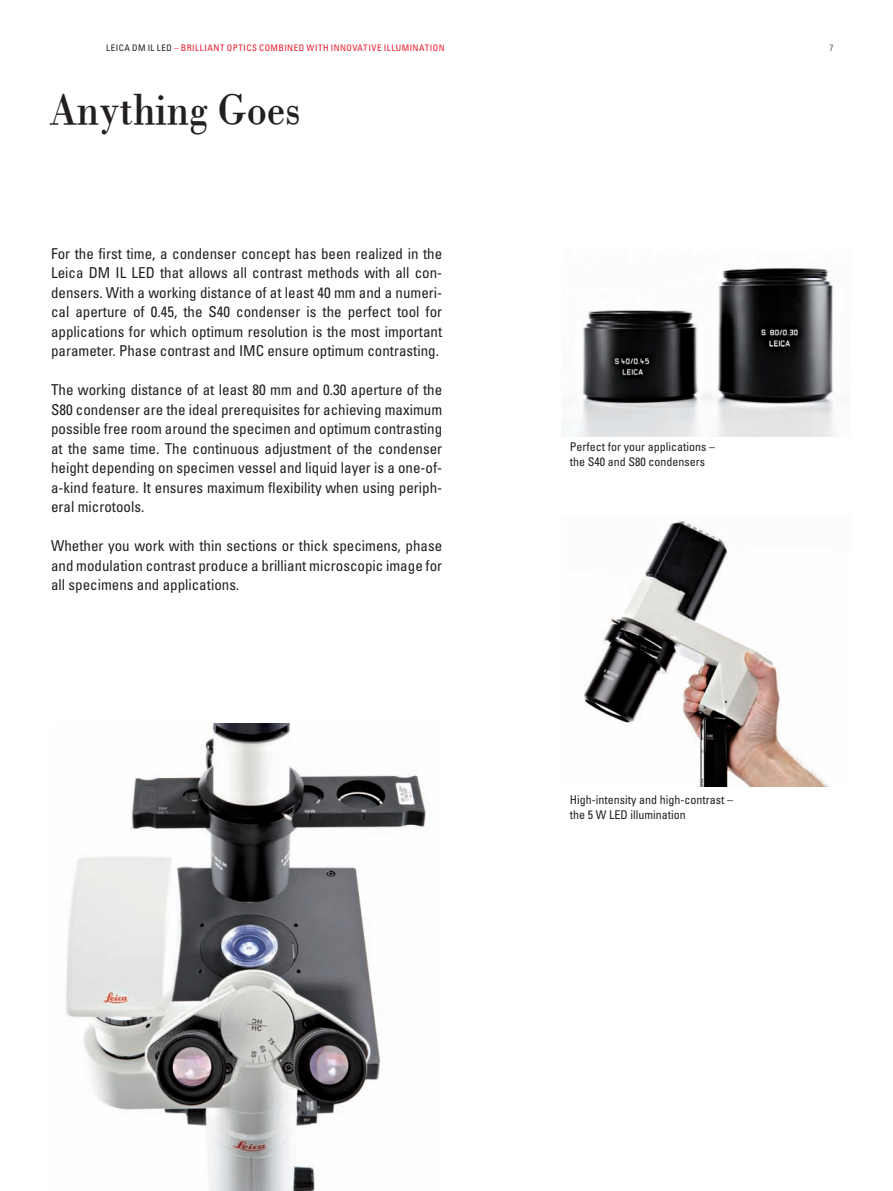
<style>
.page{position:relative;width:893px;height:1191px;background:#fff}
.page>*{position:absolute;margin:0;border:0;box-sizing:border-box;transform-origin:0 0}
.t1{font:45px "Leicana";color:#231f20}
.t2{font:condensed 15px/19.5px "Univers LT Std";color:#231f20;text-align:justify}
.t3{font:condensed 12px/15px "Univers LT Std";color:#231f20}
.t4{font:condensed 9px "Univers LT Std";letter-spacing:.055em;color:#ee1b2d}
.t5{font:300 condensed 9px "Univers LT Std";color:#231f20}
.s1{color:#231f20}
</style>
<div class="page">
<img style="left:577px;top:267px;width:260px;height:169px">
<img style="left:584px;top:519px;width:246px;height:268px">
<img style="left:66px;top:723px;width:362px;height:468px">
<p class="t4" style="left:106px;top:44px;width:340px"><span class="s1">LEICA DM IL LED</span> – BRILLIANT OPTICS COMBINED WITH INNOVATIVE ILLUMINATION</p>
<p class="t5" style="left:829px;top:44px;width:5px">7</p>
<h1 class="t1" style="left:50px;top:81px;width:252px">Anything Goes</h1>
<p class="t2" style="left:51px;top:244px;width:393px">For the first time, a condenser concept has been realized in the Leica DM IL LED that allows all contrast methods with all con&shy;densers. With a working distance of at least 40 mm and a numeri&shy;cal aperture of 0.45, the S40 condenser is the perfect tool for applications for which optimum resolution is the most important parameter. Phase contrast and IMC ensure optimum contrasting.</p>
<p class="t2" style="left:51px;top:381px;width:393px">The working distance of at least 80 mm and 0.30 aperture of the S80 condenser are the ideal prerequisites for achieving maximum possible free room around the specimen and optimum contrasting at the same time. The continuous adjustment of the condenser height depending on specimen vessel and liquid layer is a one-of&shy;a-kind feature. It ensures maximum flexibility when using periph&shy;eral microtools.</p>
<p class="t2" style="left:51px;top:537px;width:393px">Whether you work with thin sections or thick specimens, phase and modulation contrast produce a brilliant microscopic image for all specimens and applications.</p>
<p class="t3" style="left:570px;top:440px;width:147px">Perfect for your applications – the S40 and S80 condensers</p>
<p class="t3" style="left:570px;top:793px;width:165px">High-intensity and high-contrast – the 5 W LED illumination</p>
</div>
